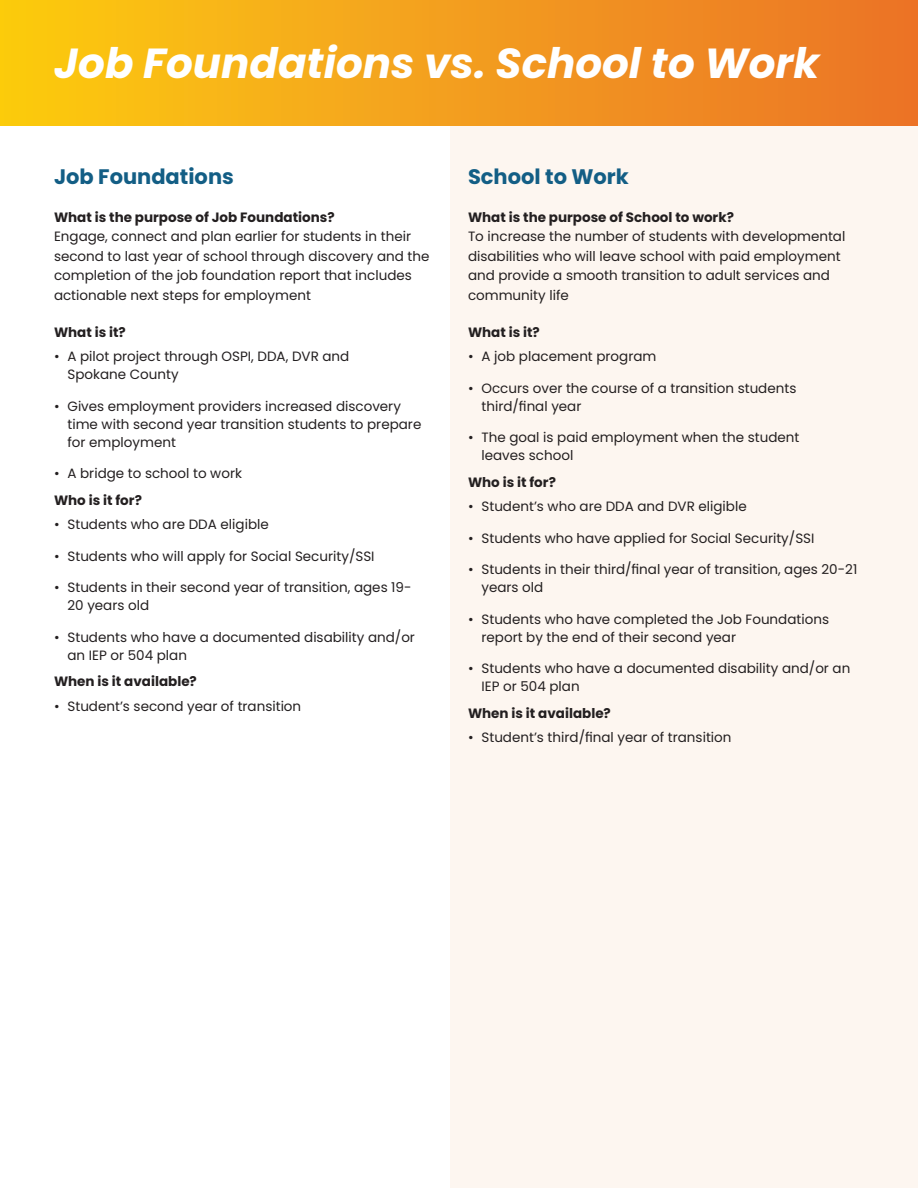
<style>
.page{position:relative;width:918px;height:1188px;background:#fff}
.page>*{position:absolute;margin:0;border:0;box-sizing:border-box;transform-origin:0 0}
.t1{font:italic 700 42px "Poppins";color:#fff}
.t2{font:700 21px "Poppins";color:#135e85}
.Body{font:13.5px/18px "Poppins";color:#231f20}
.Body-2{font:700 13.5px "Poppins";color:#231f20}
</style>
<div class="page">
<div style="left:450px;top:126px;width:467px;height:1061px;background:#fdf6f0"></div>
<div style="left:0;top:0;width:918px;height:125px;background:linear-gradient(to right,#fccb10,#eb7229)"></div>
<h1 class="t1" style="left:54px;top:39px;width:767px">Job Foundations vs. School to Work</h1>
<h3 class="t2" style="left:54px;top:165px;width:181px">Job Foundations</h3>
<p class="Body-2" style="left:54px;top:209px;width:282px">What is the purpose of Job Foundations?</p>
<p class="Body" style="left:54px;top:227px;width:377px;line-height:19.5px">Engage, connect and plan earlier for students in their second to last year of school through discovery and the completion of the job foundation report that includes actionable next steps for employment</p>
<p class="Body-2" style="left:54px;top:324px;width:73px">What is it?</p>
<p class="Body" style="left:68px;top:348px;width:283px;text-indent:-14px">• A pilot project through OSPI, DDA, DVR and<br>Spokane County</p>
<p class="Body" style="left:68px;top:397px;width:355px;text-indent:-14px">• Gives employment providers increased discovery time with second year transition students to prepare for employment</p>
<p class="Body" style="left:54px;top:465px;width:190px">• A bridge to school to work</p>
<p class="Body-2" style="left:54px;top:492px;width:89px">Who is it for?</p>
<p class="Body" style="left:54px;top:516px;width:216px">• Students who are DDA eligible</p>
<p class="Body" style="left:54px;top:547px;width:322px">• Students who will apply for Social Security/SSI</p>
<p class="Body" style="left:68px;top:579px;width:346px;text-indent:-14px">• Students in their second year of transition, ages 19-<br>20 years old</p>
<p class="Body" style="left:68px;top:628px;width:349px;text-indent:-14px">• Students who have a documented disability and/or an IEP or 504 plan</p>
<p class="Body-2" style="left:54px;top:674px;width:144px">When is it available?</p>
<p class="Body" style="left:54px;top:697px;width:249px">• Student’s second year of transition</p>
<h3 class="t2" style="left:468px;top:165px;width:162px">School to Work</h3>
<p class="Body-2" style="left:468px;top:209px;width:268px">What is the purpose of School to work?</p>
<p class="Body" style="left:468px;top:227px;width:379px;line-height:19.5px">To increase the number of students with developmental disabilities who will leave school with paid employment and provide a smooth transition to adult services and community life</p>
<p class="Body-2" style="left:468px;top:324px;width:73px">What is it?</p>
<p class="Body" style="left:468px;top:348px;width:190px">• A job placement program</p>
<p class="Body" style="left:482px;top:379px;width:316px;text-indent:-14px">• Occurs over the course of a transition students third/final year</p>
<p class="Body" style="left:482px;top:429px;width:319px;text-indent:-14px">• The goal is paid employment when the student leaves school</p>
<p class="Body-2" style="left:468px;top:474px;width:89px">Who is it for?</p>
<p class="Body" style="left:468px;top:498px;width:280px">• Student’s who are DDA and DVR eligible</p>
<p class="Body" style="left:468px;top:529px;width:348px">• Students who have applied for Social Security/SSI</p>
<p class="Body" style="left:482px;top:561px;width:377px;text-indent:-14px">• Students in their third/final year of transition, ages 20-21 years old</p>
<p class="Body" style="left:482px;top:610px;width:349px;text-indent:-14px">• Students who have completed the Job Foundations report by the end of their second year</p>
<p class="Body" style="left:482px;top:660px;width:370px;text-indent:-14px">• Students who have a documented disability and/or an<br>IEP or 504 plan</p>
<p class="Body-2" style="left:468px;top:705px;width:144px">When is it available?</p>
<p class="Body" style="left:468px;top:729px;width:265px">• Student’s third/final year of transition</p>
</div>
